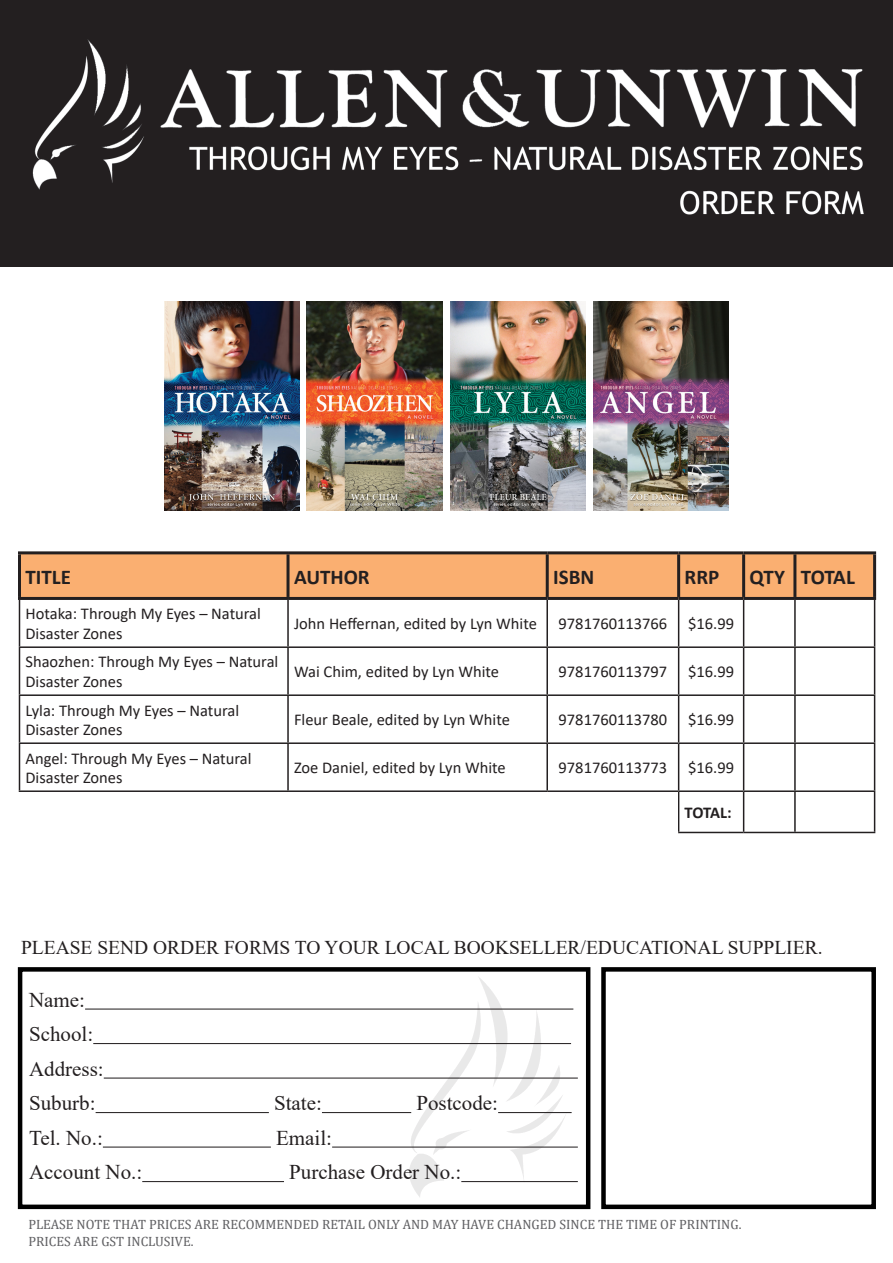
<style>
.page{position:relative;width:893px;height:1263px;background:#fff}
.page>*{position:absolute;margin:0;border:0;box-sizing:border-box;transform-origin:0 0}
.t1{font:21px/34.5px "Times New Roman";color:#231f20}
.t2{font:700 21px "Calibri";color:#231f20}
.t3{font:19.5px "Times New Roman";color:#231f20}
.t4{font:16.5px/19.8px "Calibri";color:#231f20}
.t5{font:700 16.5px "Calibri";letter-spacing:-.025em;color:#231f20}
.t6{font:13.5px "Cambria";color:#5f5f62}
</style>
<div class="page">
<div style="left:18px;top:967px;width:572px;height:242px;background:#fff;border:4px solid #000"></div>
<hr style="left:85px;top:1008px;width:488px;height:1px;background:#231f20">
<hr style="left:93px;top:1043px;width:478px;height:1px;background:#231f20">
<hr style="left:104px;top:1077px;width:474px;height:1px;background:#231f20">
<hr style="left:96px;top:1112px;width:173px;height:1px;background:#231f20">
<hr style="left:322px;top:1112px;width:89px;height:1px;background:#231f20">
<hr style="left:103px;top:1146px;width:168px;height:1px;background:#231f20">
<hr style="left:332px;top:1146px;width:246px;height:1px;background:#231f20">
<hr style="left:142px;top:1181px;width:142px;height:1px;background:#231f20">
<img style="left:340px;top:977px;width:251px;height:221px">
<div style="left:601px;top:967px;width:275px;height:242px;background:#fff;border:4px solid #000"></div>
<div style="left:21px;top:554px;width:852px;height:43px;background:#faaf71"></div>
<hr style="left:19px;top:600px;width:1px;height:46px;background:#231f20">
<hr style="left:287px;top:600px;width:2px;height:46px;background:#231f20">
<hr style="left:546px;top:600px;width:2px;height:46px;background:#231f20">
<hr style="left:678px;top:600px;width:1px;height:46px;background:#231f20">
<hr style="left:743px;top:600px;width:1px;height:46px;background:#231f20">
<hr style="left:794px;top:600px;width:2px;height:46px;background:#231f20">
<hr style="left:874px;top:600px;width:1px;height:46px;background:#231f20">
<hr style="left:19px;top:646px;width:269px;height:2px;background:#231f20">
<hr style="left:19px;top:648px;width:1px;height:46px;background:#231f20">
<hr style="left:288px;top:646px;width:259px;height:2px;background:#231f20">
<hr style="left:287px;top:648px;width:2px;height:46px;background:#231f20">
<hr style="left:547px;top:646px;width:132px;height:2px;background:#231f20">
<hr style="left:546px;top:648px;width:2px;height:46px;background:#231f20">
<hr style="left:679px;top:646px;width:65px;height:2px;background:#231f20">
<hr style="left:678px;top:648px;width:1px;height:46px;background:#231f20">
<hr style="left:744px;top:646px;width:51px;height:2px;background:#231f20">
<hr style="left:743px;top:648px;width:1px;height:46px;background:#231f20">
<hr style="left:795px;top:646px;width:80px;height:2px;background:#231f20">
<hr style="left:794px;top:648px;width:2px;height:46px;background:#231f20">
<hr style="left:874px;top:648px;width:1px;height:46px;background:#231f20">
<hr style="left:19px;top:694px;width:269px;height:2px;background:#231f20">
<hr style="left:19px;top:696px;width:1px;height:46px;background:#231f20">
<hr style="left:288px;top:694px;width:259px;height:2px;background:#231f20">
<hr style="left:287px;top:696px;width:2px;height:46px;background:#231f20">
<hr style="left:547px;top:694px;width:132px;height:2px;background:#231f20">
<hr style="left:546px;top:696px;width:2px;height:46px;background:#231f20">
<hr style="left:679px;top:694px;width:65px;height:2px;background:#231f20">
<hr style="left:678px;top:696px;width:1px;height:46px;background:#231f20">
<hr style="left:744px;top:694px;width:51px;height:2px;background:#231f20">
<hr style="left:743px;top:696px;width:1px;height:46px;background:#231f20">
<hr style="left:795px;top:694px;width:80px;height:2px;background:#231f20">
<hr style="left:794px;top:696px;width:2px;height:46px;background:#231f20">
<hr style="left:874px;top:696px;width:1px;height:46px;background:#231f20">
<hr style="left:19px;top:742px;width:269px;height:2px;background:#231f20">
<hr style="left:19px;top:744px;width:1px;height:46px;background:#231f20">
<hr style="left:288px;top:742px;width:259px;height:2px;background:#231f20">
<hr style="left:287px;top:744px;width:2px;height:46px;background:#231f20">
<hr style="left:547px;top:742px;width:132px;height:2px;background:#231f20">
<hr style="left:546px;top:744px;width:2px;height:46px;background:#231f20">
<hr style="left:679px;top:742px;width:65px;height:2px;background:#231f20">
<hr style="left:678px;top:744px;width:1px;height:46px;background:#231f20">
<hr style="left:744px;top:742px;width:51px;height:2px;background:#231f20">
<hr style="left:743px;top:744px;width:1px;height:46px;background:#231f20">
<hr style="left:795px;top:742px;width:80px;height:2px;background:#231f20">
<hr style="left:794px;top:744px;width:2px;height:46px;background:#231f20">
<hr style="left:874px;top:744px;width:1px;height:46px;background:#231f20">
<hr style="left:19px;top:790px;width:269px;height:2px;background:#231f20">
<hr style="left:288px;top:790px;width:259px;height:2px;background:#231f20">
<hr style="left:547px;top:790px;width:132px;height:2px;background:#231f20">
<hr style="left:679px;top:790px;width:65px;height:2px;background:#231f20">
<hr style="left:678px;top:792px;width:1px;height:40px;background:#231f20">
<hr style="left:744px;top:790px;width:51px;height:2px;background:#231f20">
<hr style="left:743px;top:792px;width:1px;height:40px;background:#231f20">
<hr style="left:795px;top:790px;width:80px;height:2px;background:#231f20">
<hr style="left:794px;top:792px;width:2px;height:40px;background:#231f20">
<hr style="left:874px;top:792px;width:1px;height:40px;background:#231f20">
<hr style="left:547px;top:832px;width:132px;height:1px;background:#231f20">
<hr style="left:679px;top:832px;width:65px;height:1px;background:#231f20">
<hr style="left:744px;top:832px;width:51px;height:1px;background:#231f20">
<hr style="left:795px;top:832px;width:80px;height:1px;background:#231f20">
<hr style="left:18px;top:551px;width:270px;height:3px;background:#231f20">
<hr style="left:18px;top:554px;width:3px;height:43px;background:#231f20">
<hr style="left:288px;top:551px;width:259px;height:3px;background:#231f20">
<svg style="left:286px;top:554px;width:4px;height:43px"></svg>
<hr style="left:547px;top:551px;width:132px;height:3px;background:#231f20">
<hr style="left:546px;top:554px;width:3px;height:43px;background:#231f20">
<hr style="left:679px;top:551px;width:65px;height:3px;background:#231f20">
<hr style="left:677px;top:554px;width:3px;height:43px;background:#231f20">
<hr style="left:744px;top:551px;width:51px;height:3px;background:#231f20">
<hr style="left:742px;top:554px;width:3px;height:43px;background:#231f20">
<hr style="left:795px;top:551px;width:81px;height:3px;background:#231f20">
<hr style="left:793px;top:554px;width:3px;height:43px;background:#231f20">
<hr style="left:873px;top:554px;width:3px;height:43px;background:#231f20">
<hr style="left:18px;top:597px;width:270px;height:3px;background:#231f20">
<hr style="left:288px;top:597px;width:259px;height:3px;background:#231f20">
<hr style="left:547px;top:597px;width:132px;height:3px;background:#231f20">
<hr style="left:679px;top:597px;width:65px;height:3px;background:#231f20">
<hr style="left:744px;top:597px;width:51px;height:3px;background:#231f20">
<hr style="left:795px;top:597px;width:81px;height:3px;background:#231f20">
<div style="left:10px;top:792px;width:668px;height:85px;background:#fff"></div>
<img style="left:450px;top:301px;width:135px;height:209px">
<img style="left:307px;top:301px;width:135px;height:209px">
<img style="left:164px;top:301px;width:135px;height:209px">
<img style="left:593px;top:301px;width:135px;height:209px">
<img style="left:0;top:0;width:893px;height:266px">
<p class="t2" style="left:26px;top:562px;width:47px">TITLE</p>
<p class="t2" style="left:294px;top:562px;width:77px">AUTHOR</p>
<p class="t2" style="left:553px;top:562px;width:43px">ISBN</p>
<p class="t2" style="left:685px;top:562px;width:36px">RRP</p>
<p class="t2" style="left:750px;top:562px;width:37px">QTY</p>
<p class="t2" style="left:801px;top:562px;width:55px">TOTAL</p>
<p class="t4" style="left:26px;top:604px;width:237px">Hotaka: Through My Eyes – Natural<br>Disaster Zones</p>
<p class="t4" style="left:294px;top:614px;width:244px">John Heffernan, edited by Lyn White</p>
<p class="t4" style="left:559px;top:614px;width:110px">9781760113766</p>
<p class="t4" style="left:688px;top:614px;width:47px">$16.99</p>
<p class="t4" style="left:26px;top:652px;width:254px">Shaozhen: Through My Eyes – Natural<br>Disaster Zones</p>
<p class="t4" style="left:294px;top:662px;width:207px">Wai Chim, edited by Lyn White</p>
<p class="t4" style="left:559px;top:662px;width:110px">9781760113797</p>
<p class="t4" style="left:688px;top:662px;width:47px">$16.99</p>
<p class="t4" style="left:26px;top:700px;width:215px">Lyla: Through My Eyes – Natural<br>Disaster Zones</p>
<p class="t4" style="left:294px;top:710px;width:217px">Fleur Beale, edited by Lyn White</p>
<p class="t4" style="left:559px;top:710px;width:110px">9781760113780</p>
<p class="t4" style="left:688px;top:710px;width:47px">$16.99</p>
<p class="t4" style="left:26px;top:748px;width:227px">Angel: Through My Eyes – Natural<br>Disaster Zones</p>
<p class="t4" style="left:294px;top:758px;width:213px">Zoe Daniel, edited by Lyn White</p>
<p class="t4" style="left:559px;top:758px;width:110px">9781760113773</p>
<p class="t4" style="left:688px;top:758px;width:47px">$16.99</p>
<p class="t5" style="left:685px;top:801px;width:48px">TOTAL:</p>
<p class="t3" style="left:21px;top:934px;width:803px">PLEASE SEND ORDER FORMS TO YOUR LOCAL BOOKSELLER/EDUCATIONAL SUPPLIER.</p>
<p class="t1" style="left:29px;top:982px;width:57px">Name:</p>
<p class="t1" style="left:29px;top:1016px;width:66px">School:</p>
<p class="t1" style="left:29px;top:1051px;width:76px">Address:<br>Suburb:</p>
<p class="t1" style="left:274px;top:1085px;width:49px">State:</p>
<p class="t1" style="left:416px;top:1085px;width:83px">Postcode:</p>
<p class="t1" style="left:29px;top:1120px;width:75px">Tel. No.:</p>
<p class="t1" style="left:276px;top:1120px;width:58px">Email:</p>
<p class="t1" style="left:29px;top:1154px;width:115px">Account No.:</p>
<p class="t1" style="left:289px;top:1154px;width:174px">Purchase Order No.:</p>
<p class="t6" style="left:28px;top:1217px;width:715px">PLEASE NOTE THAT PRICES ARE RECOMMENDED RETAIL ONLY AND MAY HAVE CHANGED SINCE THE TIME OF PRINTING.</p>
<p class="t6" style="left:28px;top:1233px;width:167px">PRICES ARE GST INCLUSIVE.</p>
</div>
